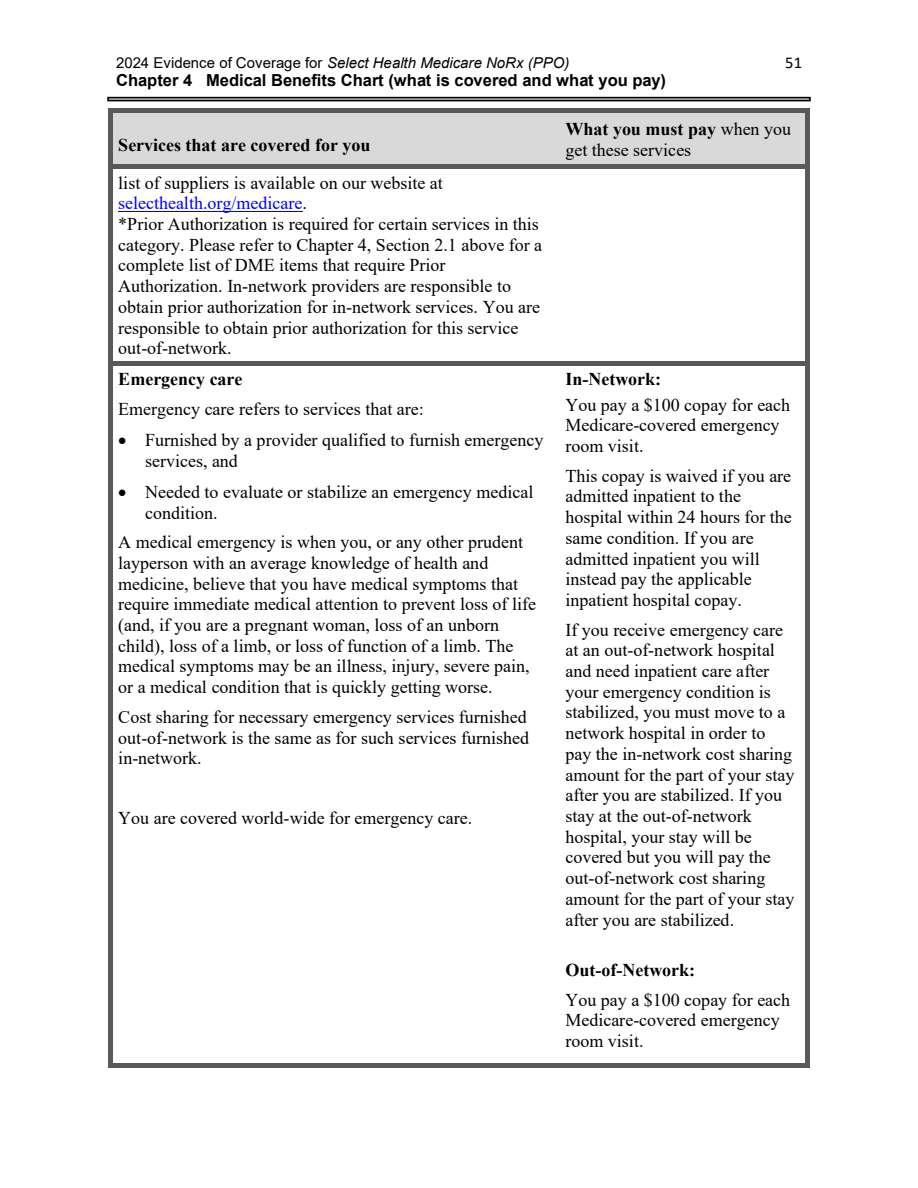
<style>
.page{position:relative;width:918px;height:1188px;background:#fff}
.page>*{position:absolute;margin:0;border:0;box-sizing:border-box;transform-origin:0 0}
.t1{font:18px/20.7px "Times New Roman";color:#000}
.t2{font:700 18px "Times New Roman";color:#000}
.t3{font:700 16.5px "Arial";color:#000}
.t4{font:16.5px "Calibri";color:#000}
.t5{font:italic 15px "Arial";color:#000}
.s1{font-style:normal}
.s2{color:#00f}
.s3{font-weight:700}
</style>
<div class="page">
<div style="left:107px;top:97px;width:704px;height:4px;border:2px solid #000"></div>
<div style="left:113px;top:112px;width:452px;height:52px;background:#d9d9d9"></div>
<div style="left:565px;top:112px;width:241px;height:52px;background:#d9d9d9"></div>
<svg style="left:108px;top:108px;width:5px;height:4px"></svg>
<hr style="left:113px;top:108px;width:452px;height:4px;background:#595959">
<svg style="left:565px;top:108px;width:5px;height:4px"></svg>
<hr style="left:570px;top:108px;width:236px;height:4px;background:#595959">
<svg style="left:806px;top:108px;width:4px;height:4px"></svg>
<div style="left:108px;top:112px;width:5px;height:52px;background:#595959"></div>
<hr style="left:806px;top:112px;width:4px;height:52px;background:#595959">
<hr style="left:118px;top:211px;width:185px;height:1px;background:#00f">
<div style="left:108px;top:164px;width:5px;height:8px;background:#595959"></div>
<div style="left:113px;top:164px;width:452px;height:5px;background:#595959"></div>
<svg style="left:565px;top:164px;width:5px;height:5px"></svg>
<div style="left:570px;top:164px;width:236px;height:5px;background:#595959"></div>
<svg style="left:806px;top:164px;width:4px;height:8px"></svg>
<div style="left:108px;top:172px;width:5px;height:189px;background:#595959"></div>
<hr style="left:806px;top:172px;width:4px;height:189px;background:#595959">
<div style="left:108px;top:361px;width:5px;height:8px;background:#595959"></div>
<div style="left:113px;top:361px;width:452px;height:5px;background:#595959"></div>
<svg style="left:565px;top:361px;width:5px;height:5px"></svg>
<div style="left:570px;top:361px;width:236px;height:5px;background:#595959"></div>
<svg style="left:806px;top:361px;width:4px;height:8px"></svg>
<div style="left:108px;top:369px;width:5px;height:694px;background:#595959"></div>
<svg style="left:108px;top:1063px;width:5px;height:5px"></svg>
<div style="left:113px;top:1063px;width:452px;height:5px;background:#595959"></div>
<svg style="left:565px;top:1063px;width:4px;height:5px"></svg>
<div style="left:569px;top:1063px;width:237px;height:5px;background:#595959"></div>
<hr style="left:806px;top:369px;width:4px;height:694px;background:#595959">
<svg style="left:806px;top:1063px;width:4px;height:5px"></svg>
<p class="t5" style="left:116px;top:55px;width:455px"><span class="s1">2024 Evidence of Coverage for</span> Select Health Medicare NoRx (PPO)</p>
<p class="t3" style="left:116px;top:71px;width:552px">Chapter 4 Medical Benefits Chart (what is covered and what you pay)</p>
<p class="t4" style="left:785px;top:56px;width:18px">51</p>
<p class="t2" style="left:118px;top:135px;width:254px">Services that are covered for you</p>
<p class="t1" style="left:118px;top:172px;width:326px">list of suppliers is available on our website at <span class="s2">selecthealth.org/medicare</span>.</p>
<p class="t1" style="left:118px;top:214px;width:425px">*Prior Authorization is required for certain services in this category. Please refer to Chapter 4, Section 2.1 above for a complete list of DME items that require Prior Authorization. In-network providers are responsible to obtain prior authorization for in-network services. You are responsible to obtain prior authorization for this service out-of-network.</p>
<p class="t2" style="left:118px;top:369px;width:126px">Emergency care</p>
<p class="t1" style="left:118px;top:399px;width:307px">Emergency care refers to services that are:</p>
<p class="t1" style="left:145px;top:430px;width:400px;text-indent:-27px">• Furnished by a provider qualified to furnish emergency services, and</p>
<p class="t1" style="left:145px;top:481px;width:390px;text-indent:-27px">• Needed to evaluate or stabilize an emergency medical condition.</p>
<p class="t1" style="left:118px;top:532px;width:419px">A medical emergency is when you, or any other prudent layperson with an average knowledge of health and medicine, believe that you have medical symptoms that require immediate medical attention to prevent loss of life (and, if you are a pregnant woman, loss of an unborn child), loss of a limb, or loss of function of a limb. The medical symptoms may be an illness, injury, severe pain, or a medical condition that is quickly getting worse.</p>
<p class="t1" style="left:118px;top:706px;width:412px;text-align:justify">Cost sharing for necessary emergency services furnished out-of-network is the same as for such services furnished in-network.</p>
<p class="t1" style="left:118px;top:807px;width:356px">You are covered world-wide for emergency care.</p>
<p class="t1" style="left:565px;top:119px;width:227px"><span class="s3">What you must pay</span> when you get these services</p>
<p class="t2" style="left:565px;top:369px;width:97px">In-Network:</p>
<p class="t1" style="left:565px;top:394px;width:226px">You pay a $100 copay for each<br>Medicare-covered emergency room visit.</p>
<p class="t1" style="left:565px;top:465px;width:228px">This copay is waived if you are admitted inpatient to the hospital within 24 hours for the same condition. If you are admitted inpatient you will instead pay the applicable inpatient hospital copay.</p>
<p class="t1" style="left:565px;top:619px;width:230px">If you receive emergency care at an out-of-network hospital and need inpatient care after your emergency condition is stabilized, you must move to a network hospital in order to pay the in-network cost sharing amount for the part of your stay after you are stabilized. If you stay at the out-of-network hospital, your stay will be covered but you will pay the out-of-network cost sharing amount for the part of your stay after you are stabilized.</p>
<p class="t2" style="left:565px;top:960px;width:131px">Out-of-Network:</p>
<p class="t1" style="left:565px;top:989px;width:226px">You pay a $100 copay for each<br>Medicare-covered emergency room visit.</p>
</div>
